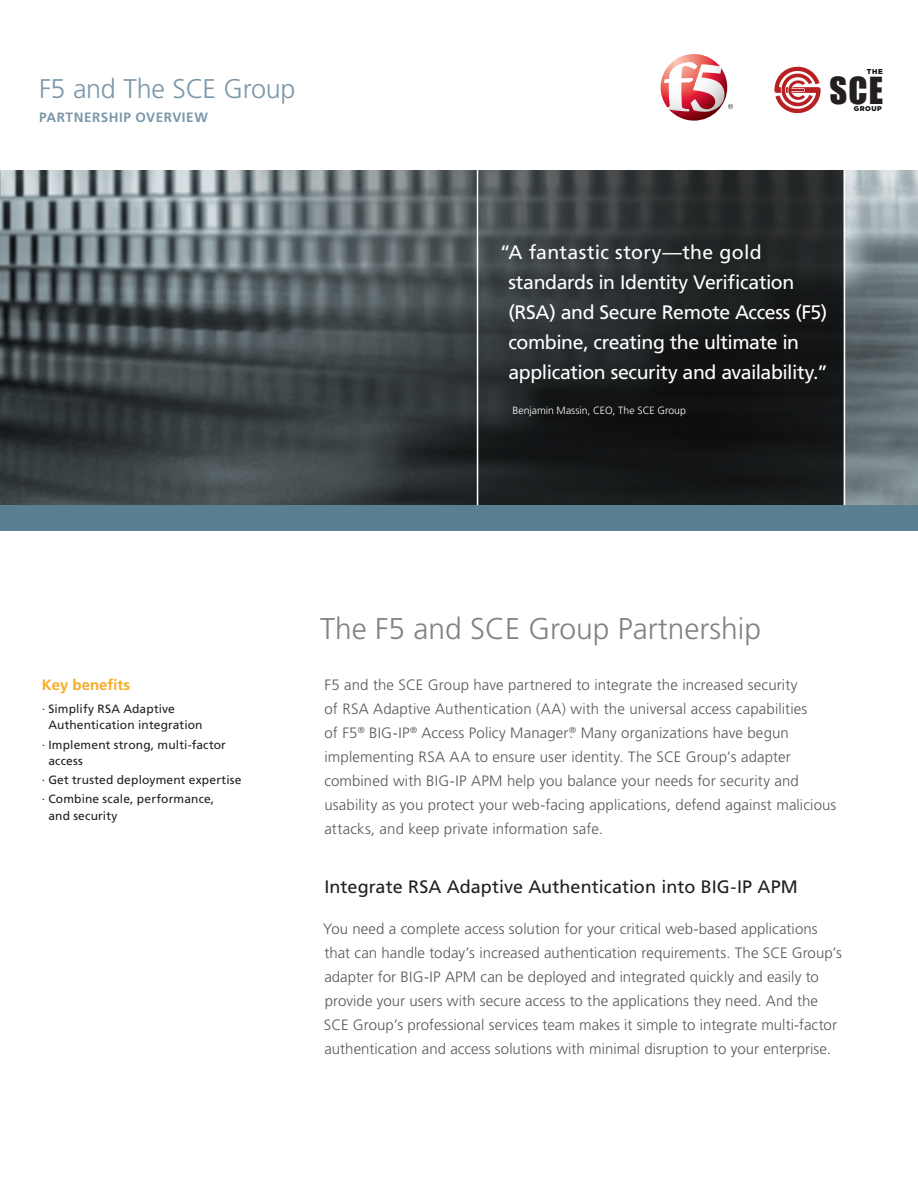
<style>
.page{position:relative;width:918px;height:1188px;background:#fff}
.page>*{position:absolute;margin:0;border:0;box-sizing:border-box;transform-origin:0 0}
.t1{font:34.5px "Impact";color:#231f20}
.PTO_Headline{font:300 30px "Frutiger LT Std";color:#808285}
.PTO_product_name{font:300 27px "Frutiger LT Std";letter-spacing:-.015em;color:#7c97a8}
.PTO_Quote{font:19.5px/30px "Frutiger LT Std";letter-spacing:-.02em;color:#fff}
.PTO_subhead_black{font:18px "Frutiger LT Std";letter-spacing:.005em;color:#231f20}
.PTO_copy{font:300 15px/24px "Frutiger LT Std";letter-spacing:.005em;color:#57585a}
.PTO_Key_bene_header{font:700 15px "Frutiger LT Std";color:#f6ac28}
.PTO_category{font:700 13.5px "Frutiger LT Std";letter-spacing:.04em;color:#7c97a8}
.PTO_Key_Bene_List{font:12px/16.5px "Frutiger LT Std";letter-spacing:.015em;color:#231f20}
.PTO_Quoted{font:300 10.5px "Frutiger LT Std";color:#fff}
.t2{font:900 7.05px "Gotham";color:#070908}
.t3{font:900 6.9px "Gotham";letter-spacing:.08em;color:#070908}
</style>
<div class="page">
<img style="left:0;top:171px;width:918px;height:334px">
<div style="left:0;top:505px;width:918px;height:26px;background:#5a7f91"></div>
<hr style="left:477px;top:169px;width:1px;height:336px;background:#fff">
<hr style="left:844px;top:169px;width:1px;height:336px;background:#fff">
<svg style="left:661px;top:54px;width:72px;height:67px"></svg>
<svg style="left:774px;top:67px;width:47px;height:46px"></svg>
<p class="PTO_product_name" style="left:39px;top:74px;width:258px">F5 and The SCE Group</p>
<p class="PTO_category" style="left:39px;top:109px;width:170px">PARTNERSHIP OVERVIEW</p>
<p class="t2" style="left:867px;top:67px;width:18px">THE</p>
<p class="t1" style="left:829px;top:63px;width:55px">SCE</p>
<p class="t3" style="left:854px;top:105px;width:30px">GROUP</p>
<p class="PTO_Quote" style="left:508px;top:238px;width:321px;text-indent:-9px">“A fantastic story—the gold standards in Identity Verification (RSA) and Secure Remote Access (F5) combine, creating the ultimate in application security and availability.”</p>
<p class="PTO_Quoted" style="left:512px;top:404px;width:175px">Benjamin Massin, CEO, The SCE Group</p>
<p class="PTO_Key_bene_header" style="left:42px;top:676px;width:90px">Key benefits</p>
<p class="PTO_Key_Bene_List" style="left:48px;top:700px;width:156px;text-indent:-7px">· Simplify RSA Adaptive<br>Authentication integration</p>
<p class="PTO_Key_Bene_List" style="left:48px;top:736px;width:179px;text-indent:-7px">· Implement strong, multi-factor access</p>
<p class="PTO_Key_Bene_List" style="left:42px;top:772px;width:201px">· Get trusted deployment expertise</p>
<p class="PTO_Key_Bene_List" style="left:48px;top:791px;width:167px;text-indent:-7px">· Combine scale, performance, and security</p>
<p class="PTO_Headline" style="left:320px;top:612px;width:443px">The F5 and SCE Group Partnership</p>
<p class="PTO_copy" style="left:324px;top:673px;width:514px">F5 and the SCE Group have partnered to integrate the increased security<br>of RSA Adaptive Authentication (AA) with the universal access capabilities<br>of F5<sup>®</sup> BIG-IP<sup>®</sup> Access Policy Manager<sup>®</sup>. Many organizations have begun implementing RSA AA to ensure user identity. The SCE Group’s adapter combined with BIG-IP APM help you balance your needs for security and usability as you protect your web-facing applications, defend against malicious attacks, and keep private information safe.</p>
<p class="PTO_subhead_black" style="left:324px;top:876px;width:475px">Integrate RSA Adaptive Authentication into BIG-IP APM</p>
<p class="PTO_copy" style="left:323px;top:917px;width:520px">You need a complete access solution for your critical web-based applications that can handle today’s increased authentication requirements. The SCE Group’s adapter for BIG-IP APM can be deployed and integrated quickly and easily to provide your users with secure access to the applications they need. And the SCE Group’s professional services team makes it simple to integrate multi-factor authentication and access solutions with minimal disruption to your enterprise.</p>
</div>
